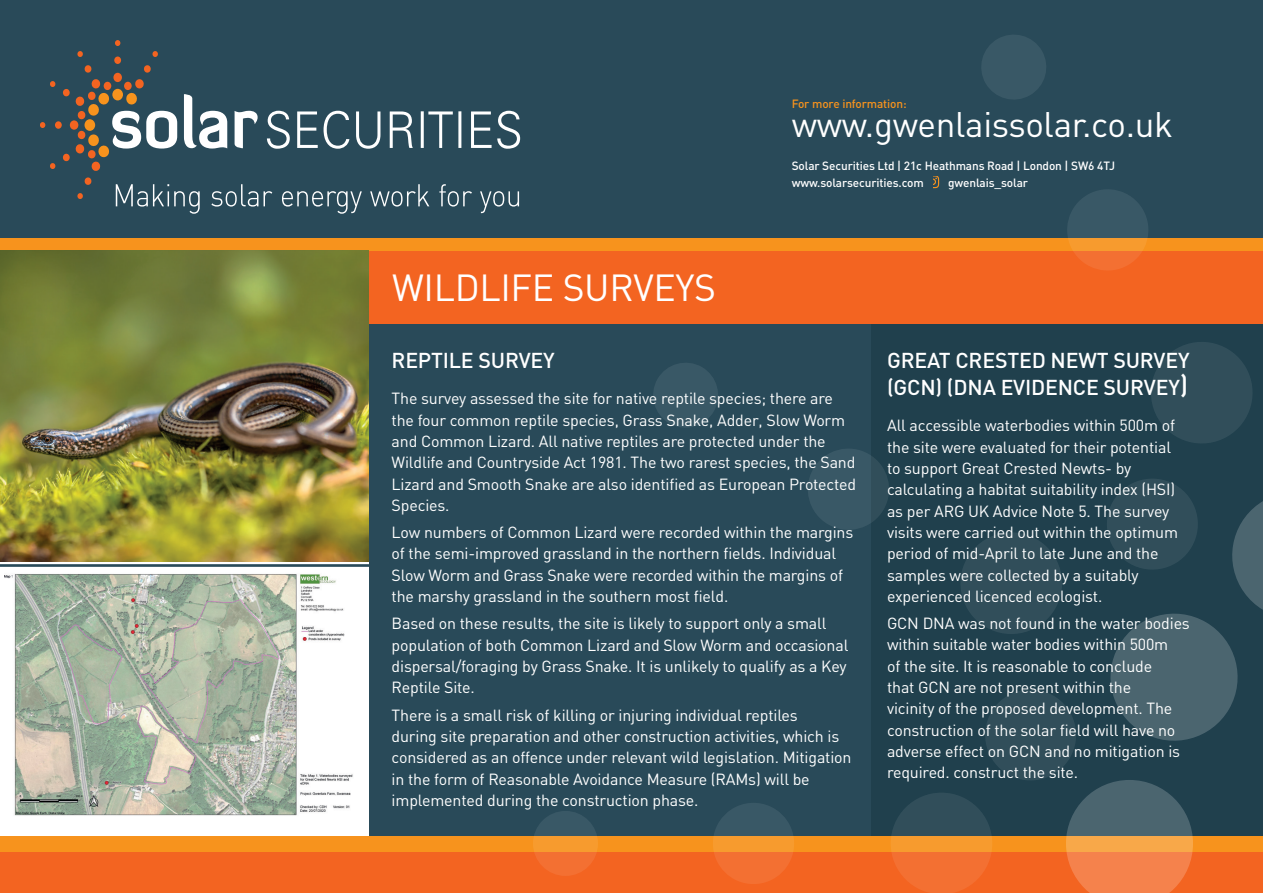
<style>
.page{position:relative;width:1263px;height:893px;background:#294a59}
.page>*{position:absolute;margin:0;border:0;box-sizing:border-box;transform-origin:0 0}
.Main_Header{font:37.35px "DIN";letter-spacing:-.01em;color:#fff}
.Body{font:35.1px "DIN";letter-spacing:-.01em;color:#fff}
.t1{font:500 21.3px/26.7px "DIN";letter-spacing:-.01em;color:#fff}
.Body_smaller{font:15.9px/21.3px "DIN";letter-spacing:-.01em;color:#fff}
.Address{font:500 11.85px "DIN";letter-spacing:-.01em;color:#fff}
.Body-2{font:500 11.85px "DIN";letter-spacing:-.01em;color:#f7931d}
.s1{font-size:26.7px}
</style>
<div class="page">
<div style="left:871px;top:324px;width:392px;height:514px;background:#20404d"></div>
<div style="left:0;top:238px;width:1263px;height:86px;background:#f36421"></div>
<div style="left:0;top:238px;width:1263px;height:12px;background:#f7931d"></div>
<div style="left:113px;top:73px;width:9px;height:9px;background:#f36421;border-radius:50%"></div>
<div style="left:114px;top:57px;width:7px;height:7px;background:#f36421;border-radius:50%"></div>
<svg style="left:115px;top:40px;width:5px;height:6px"></svg>
<svg style="left:50px;top:81px;width:6px;height:6px"></svg>
<svg style="left:50px;top:163px;width:6px;height:6px"></svg>
<svg style="left:84px;top:65px;width:8px;height:8px"></svg>
<svg style="left:77px;top:51px;width:6px;height:6px"></svg>
<div style="left:55px;top:121px;width:7px;height:8px;background:#f36421;border-radius:50%"></div>
<svg style="left:40px;top:122px;width:5px;height:6px"></svg>
<svg style="left:144px;top:65px;width:7px;height:8px"></svg>
<svg style="left:152px;top:51px;width:6px;height:6px"></svg>
<svg style="left:267px;top:111px;width:253px;height:38px"></svg>
<svg style="left:62px;top:79px;width:196px;height:135px"></svg>
<svg style="left:264px;top:191px;width:8px;height:15px"></svg>
<svg style="left:282px;top:191px;width:80px;height:23px"></svg>
<svg style="left:370px;top:184px;width:59px;height:23px"></svg>
<svg style="left:439px;top:184px;width:33px;height:23px"></svg>
<svg style="left:480px;top:191px;width:39px;height:22px"></svg>
<div style="left:0;top:552px;width:368px;height:285px;background:#fff"></div>
<img style="left:5px;top:574px;width:348px;height:242px">
<div style="left:0;top:852px;width:1263px;height:41px;background:#f36421"></div>
<div style="left:0;top:837px;width:1263px;height:15px;background:#f7931d"></div>
<svg style="left:653px;top:363px;width:65px;height:65px"></svg>
<svg style="left:1151px;top:342px;width:101px;height:101px"></svg>
<svg style="left:1067px;top:189px;width:81px;height:81px"></svg>
<svg style="left:981px;top:35px;width:65px;height:64px"></svg>
<svg style="left:713px;top:803px;width:81px;height:81px"></svg>
<svg style="left:533px;top:811px;width:65px;height:65px"></svg>
<svg style="left:808px;top:449px;width:455px;height:444px"></svg>
<svg style="left:933px;top:177px;width:6px;height:11px"></svg>
<img style="left:0;top:250px;width:368px;height:312px">
<hr style="left:0;top:564px;width:375px;height:3px;background:#294a59">
<p class="Body-2" style="left:792px;top:96px;width:116px">For more information:</p>
<p class="Body" style="left:792px;top:103px;width:383px">www.gwenlaissolar.co.uk</p>
<p class="Main_Header" style="left:392px;top:264px;width:325px">WILDLIFE SURVEYS</p>
<p class="Address" style="left:792px;top:158px;width:325px">Solar Securities Ltd | 21c Heathmans Road | London | SW6 4TJ</p>
<p class="Address" style="left:792px;top:175px;width:134px">www.solarsecurities.com</p>
<p class="Address" style="left:948px;top:175px;width:82px">gwenlais_solar</p>
<p class="t1" style="left:392px;top:346px;width:165px">REPTILE SURVEY</p>
<p class="Body_smaller" style="left:392px;top:388px;width:466px">The survey assessed the site for native reptile species; there are the four common reptile species, Grass Snake, Adder, Slow Worm and Common Lizard. All native reptiles are protected under the Wildlife and Countryside Act 1981. The two rarest species, the Sand Lizard and Smooth Snake are also identified as European Protected Species.</p>
<p class="Body_smaller" style="left:392px;top:521px;width:463px">Low numbers of Common Lizard were recorded within the margins of the semi-improved grassland in the northern fields. Individual Slow Worm and Grass Snake were recorded within the margins of the marshy grassland in the southern most field.</p>
<p class="Body_smaller" style="left:392px;top:613px;width:458px">Based on these results, the site is likely to support only a small population of both Common Lizard and Slow Worm and occasional dispersal/foraging by Grass Snake. It is unlikely to qualify as a Key Reptile Site.</p>
<p class="Body_smaller" style="left:392px;top:704px;width:461px">There is a small risk of killing or injuring individual reptiles<br>during site preparation and other construction activities, which is considered as an offence under relevant wild legislation. Mitigation in the form of Reasonable Avoidance Measure (RAMs) will be implemented during the construction phase.</p>
<p class="t1" style="left:887px;top:347px;width:304px">GREAT CRESTED NEWT SURVEY (GCN) (DNA EVIDENCE SURVEY<span class="s1">)</span></p>
<p class="Body_smaller" style="left:887px;top:415px;width:292px">All accessible waterbodies within 500m of the site were evaluated for their potential to support Great Crested Newts- by calculating a habitat suitability index (HSI) as per ARG UK Advice Note 5. The survey visits were carried out within the optimum period of mid-April to late June and the samples were collected by a suitably experienced licenced ecologist.</p>
<p class="Body_smaller" style="left:887px;top:612px;width:304px">GCN DNA was not found in the water bodies within suitable water bodies within 500m<br>of the site. It is reasonable to conclude<br>that GCN are not present within the<br>vicinity of the proposed development. The construction of the solar field will have no adverse effect on GCN and no mitigation is required. construct the site.</p>
</div>
